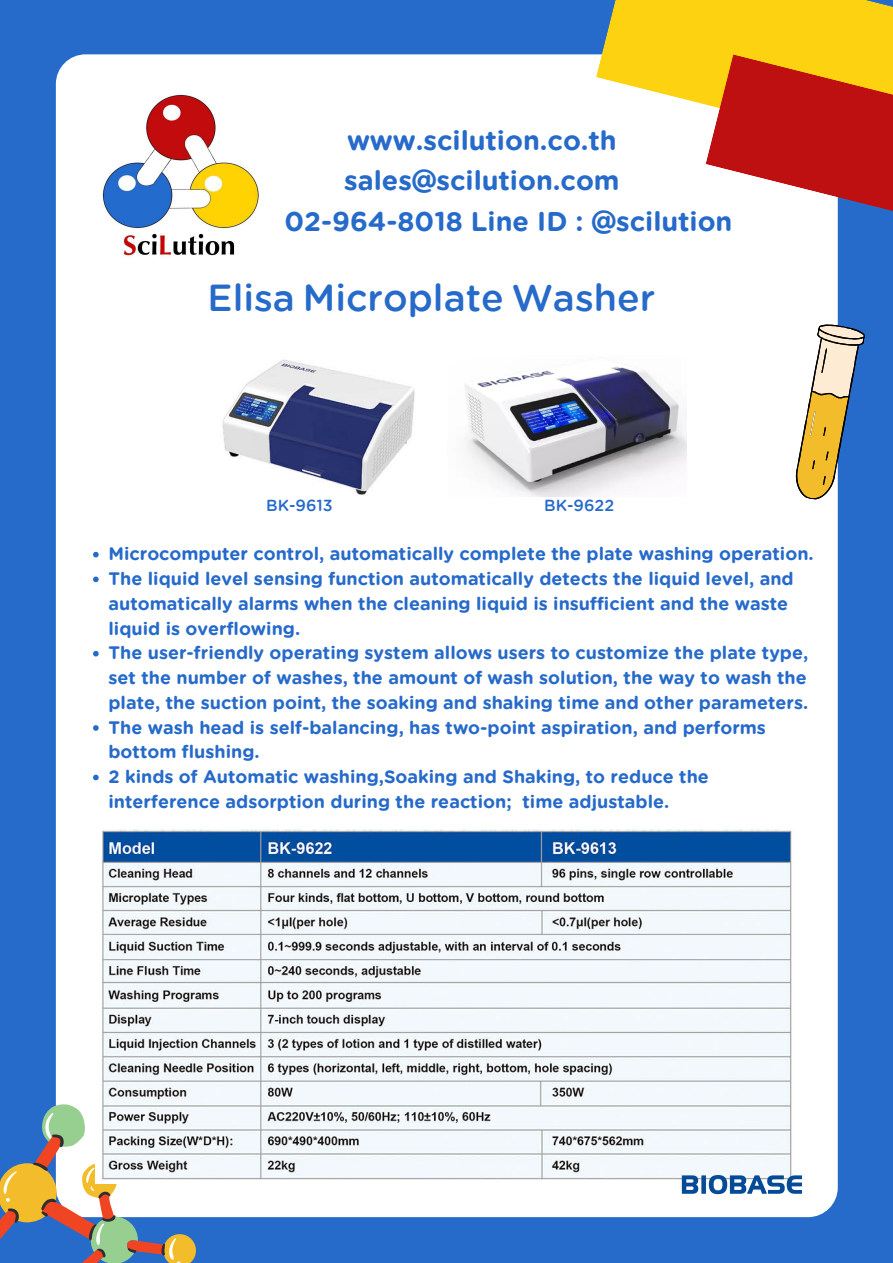
<style>
.page{position:relative;width:893px;height:1263px;background:#266aca}
.page>*{position:absolute;margin:0;border:0;box-sizing:border-box;transform-origin:0 0}
.t1{font:37.5px "UIDGLOMGLORM";color:#266aca}
.t2{font:700 27px "UIDGLOMGLORM";color:#266aca}
.t3{font:700 18px/24.8px "UIDGLOMGLORM";color:#266aca}
.t4{font:15.98px "UIDGLOMGLORM";color:#266aca}
</style>
<div class="page">
<div style="left:56px;top:54px;width:781px;height:1163px;background:#fff;border-radius:30px"></div>
<svg style="left:795px;top:322px;width:70px;height:181px"></svg>
<svg style="left:596px;top:0;width:297px;height:105px;background:#f4d129"></svg>
<svg style="left:705px;top:54px;width:188px;height:198px"></svg>
<img style="left:102px;top:94px;width:157px;height:163px">
<svg style="left:0;top:1104px;width:196px;height:159px"></svg>
<img style="left:222px;top:359px;width:193px;height:136px">
<img style="left:465px;top:366px;width:222px;height:130px">
<img style="left:96px;top:830px;width:696px;height:354px">
<svg style="left:93px;top:552px;width:6px;height:5px"></svg>
<svg style="left:93px;top:576px;width:6px;height:6px"></svg>
<svg style="left:93px;top:651px;width:6px;height:5px"></svg>
<svg style="left:93px;top:725px;width:6px;height:6px"></svg>
<svg style="left:93px;top:775px;width:6px;height:5px"></svg>
<img style="left:673px;top:1166px;width:129px;height:29px">
<h2 class="t2" style="left:347px;top:125px;width:271px">www.scilution.co.th</h2>
<h2 class="t2" style="left:344px;top:165px;width:277px">sales@scilution.com</h2>
<h2 class="t2" style="left:284px;top:205px;width:449px">02-964-8018 Line ID : @scilution</h2>
<h1 class="t1" style="left:208px;top:276px;width:449px">Elisa Microplate Washer</h1>
<p class="t4" style="left:266px;top:496px;width:68px">BK-9613</p>
<p class="t4" style="left:544px;top:496px;width:71px">BK-9622</p>
<p class="t3" style="left:108px;top:542px;width:707px">Microcomputer control, automatically complete the plate washing operation.<br>The liquid level sensing function automatically detects the liquid level, and automatically alarms when the cleaning liquid is insufficient and the waste liquid is overflowing.<br>The user-friendly operating system allows users to customize the plate type, set the number of washes, the amount of wash solution, the way to wash the plate, the suction point, the soaking and shaking time and other parameters.<br>The wash head is self-balancing, has two-point aspiration, and performs bottom flushing.<br>2 kinds of Automatic washing,Soaking and Shaking, to reduce the interference adsorption during the reaction; time adjustable.</p>
</div>
